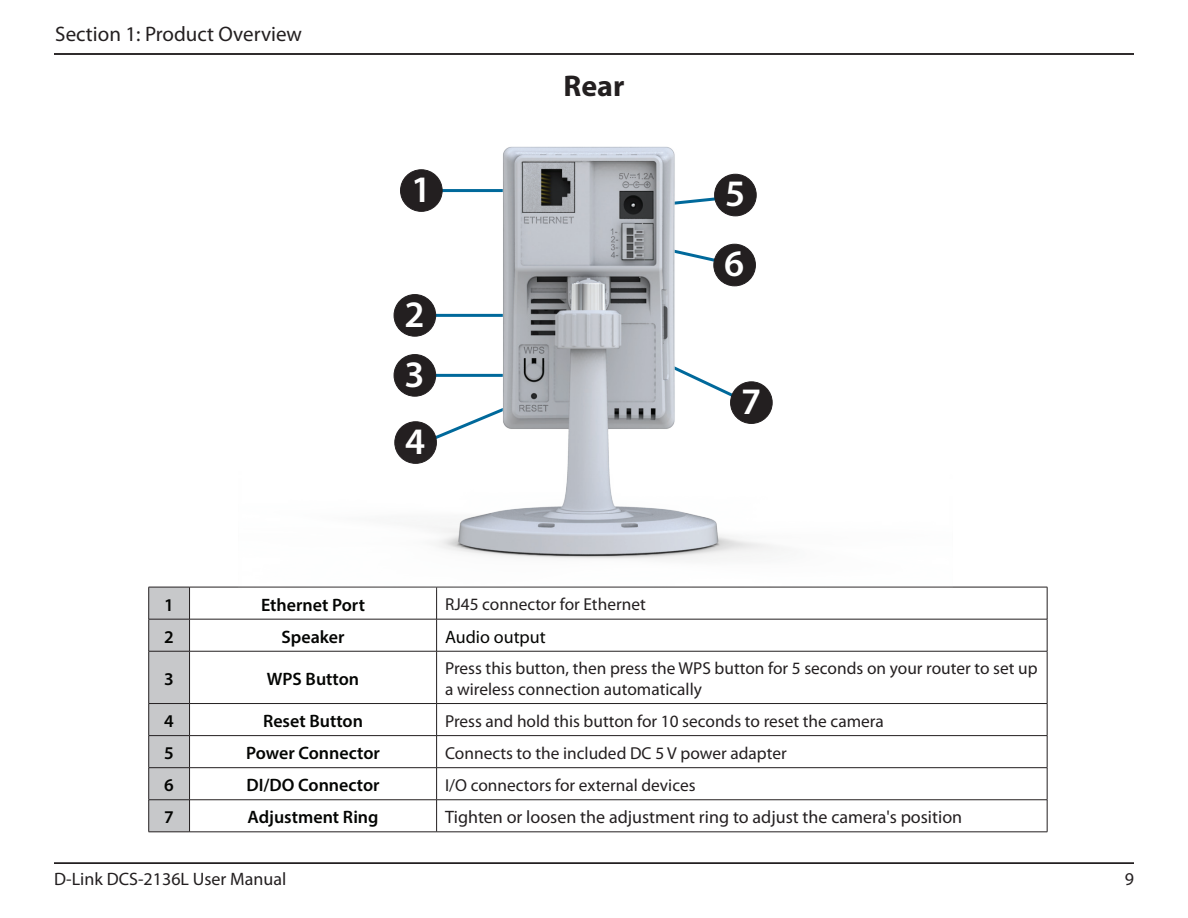
<style>
.page{position:relative;width:1188px;height:918px;background:#fff}
.page>*{position:absolute;margin:0;border:0;box-sizing:border-box;transform-origin:0 0}
.t1{font:600 37.5px/67.2px "Myriad Pro";color:#fff}
.t2{font:700 30px "Myriad Pro";color:#231f20}
.t3{font:21px "Myriad Pro";color:#231f20}
.t4{font:600 18px "Myriad Pro";color:#040503}
.t5{font:18px "Myriad Pro";color:#231f20}
.t6{font:18px "Myriad Pro";color:#040503}
.t7{font:17.4px/20.9px "Myriad Pro";color:#231f20}
</style>
<div class="page">
<hr style="left:54px;top:53px;width:1080px;height:2px;background:#231f20">
<hr style="left:54px;top:862px;width:1080px;height:2px;background:#231f20">
<svg style="left:149px;top:588px;width:40px;height:244px;background:#c3c4c6"></svg>
<hr style="left:148px;top:587px;width:1px;height:32px;background:#231f20">
<hr style="left:149px;top:587px;width:41px;height:1px;background:#231f20">
<hr style="left:189px;top:587px;width:1px;height:32px;background:#231f20">
<hr style="left:190px;top:587px;width:247px;height:1px;background:#231f20">
<hr style="left:436px;top:587px;width:1px;height:32px;background:#231f20">
<hr style="left:1047px;top:587px;width:1px;height:32px;background:#231f20">
<hr style="left:437px;top:587px;width:610px;height:1px;background:#231f20">
<hr style="left:148px;top:619px;width:1px;height:32px;background:#231f20">
<hr style="left:149px;top:619px;width:41px;height:1px;background:#231f20">
<hr style="left:189px;top:619px;width:1px;height:32px;background:#231f20">
<hr style="left:190px;top:619px;width:247px;height:1px;background:#231f20">
<hr style="left:436px;top:619px;width:1px;height:32px;background:#231f20">
<hr style="left:1047px;top:619px;width:1px;height:32px;background:#231f20">
<hr style="left:437px;top:619px;width:610px;height:1px;background:#231f20">
<hr style="left:148px;top:651px;width:1px;height:52px;background:#231f20">
<hr style="left:149px;top:651px;width:41px;height:1px;background:#231f20">
<hr style="left:189px;top:651px;width:1px;height:52px;background:#231f20">
<hr style="left:190px;top:651px;width:247px;height:1px;background:#231f20">
<hr style="left:436px;top:651px;width:1px;height:52px;background:#231f20">
<hr style="left:1047px;top:651px;width:1px;height:52px;background:#231f20">
<hr style="left:437px;top:651px;width:610px;height:1px;background:#231f20">
<hr style="left:148px;top:704px;width:1px;height:31px;background:#231f20">
<hr style="left:149px;top:703px;width:41px;height:1px;background:#231f20">
<hr style="left:189px;top:704px;width:1px;height:31px;background:#231f20">
<hr style="left:190px;top:703px;width:247px;height:1px;background:#231f20">
<hr style="left:436px;top:704px;width:1px;height:31px;background:#231f20">
<hr style="left:1047px;top:704px;width:1px;height:31px;background:#231f20">
<hr style="left:437px;top:703px;width:610px;height:1px;background:#231f20">
<hr style="left:148px;top:736px;width:1px;height:31px;background:#231f20">
<hr style="left:149px;top:735px;width:41px;height:1px;background:#231f20">
<hr style="left:189px;top:736px;width:1px;height:31px;background:#231f20">
<hr style="left:190px;top:735px;width:247px;height:1px;background:#231f20">
<hr style="left:436px;top:736px;width:1px;height:31px;background:#231f20">
<hr style="left:1047px;top:736px;width:1px;height:31px;background:#231f20">
<hr style="left:437px;top:735px;width:610px;height:1px;background:#231f20">
<hr style="left:148px;top:768px;width:1px;height:32px;background:#231f20">
<hr style="left:149px;top:767px;width:41px;height:1px;background:#231f20">
<hr style="left:189px;top:768px;width:1px;height:32px;background:#231f20">
<hr style="left:190px;top:767px;width:247px;height:1px;background:#231f20">
<hr style="left:436px;top:768px;width:1px;height:32px;background:#231f20">
<hr style="left:1047px;top:768px;width:1px;height:32px;background:#231f20">
<hr style="left:437px;top:767px;width:610px;height:1px;background:#231f20">
<hr style="left:148px;top:800px;width:1px;height:32px;background:#231f20">
<hr style="left:149px;top:800px;width:41px;height:1px;background:#231f20">
<hr style="left:149px;top:832px;width:41px;height:1px;background:#231f20">
<hr style="left:189px;top:800px;width:1px;height:32px;background:#231f20">
<hr style="left:190px;top:800px;width:247px;height:1px;background:#231f20">
<hr style="left:190px;top:832px;width:247px;height:1px;background:#231f20">
<hr style="left:436px;top:800px;width:1px;height:32px;background:#231f20">
<hr style="left:1047px;top:800px;width:1px;height:32px;background:#231f20">
<hr style="left:437px;top:800px;width:610px;height:1px;background:#231f20">
<hr style="left:437px;top:832px;width:610px;height:1px;background:#231f20">
<img style="left:239px;top:146px;width:714px;height:443px">
<p class="t3" style="left:55px;top:21px;width:248px">Section 1: Product Overview</p>
<h1 class="t1" style="left:411px;top:155px;width:22px">1</h1>
<h1 class="t1" style="left:405px;top:279px;width:22px">2</h1>
<h1 class="t1" style="left:405px;top:339px;width:22px">3<br>4</h1>
<h2 class="t2" style="left:564px;top:66px;width:62px">Rear</h2>
<h1 class="t1" style="left:724px;top:158px;width:22px;line-height:70.1px">5<br>6</h1>
<h1 class="t1" style="left:741px;top:367px;width:22px">7</h1>
<p class="t4" style="left:164px;top:593px;width:11px">1</p>
<p class="t4" style="left:261px;top:593px;width:106px">Ethernet Port</p>
<p class="t7" style="left:445px;top:594px;width:202px">RJ45 connector for Ethernet</p>
<p class="t4" style="left:164px;top:625px;width:11px">2</p>
<p class="t4" style="left:282px;top:625px;width:65px">Speaker</p>
<p class="t6" style="left:445px;top:626px;width:102px">Audio output</p>
<p class="t4" style="left:164px;top:667px;width:11px">3</p>
<p class="t4" style="left:267px;top:667px;width:94px">WPS Button</p>
<p class="t7" style="left:445px;top:658px;width:594px">Press this button, then press the WPS button for 5 seconds on your router to set up a wireless connection automatically</p>
<p class="t4" style="left:164px;top:710px;width:11px">4</p>
<p class="t4" style="left:263px;top:710px;width:102px">Reset Button</p>
<p class="t7" style="left:445px;top:710px;width:440px">Press and hold this button for 10 seconds to reset the camera</p>
<p class="t4" style="left:164px;top:742px;width:11px">5</p>
<p class="t4" style="left:246px;top:742px;width:135px">Power Connector</p>
<p class="t7" style="left:445px;top:742px;width:343px">Connects to the included DC 5 V power adapter</p>
<p class="t4" style="left:164px;top:774px;width:11px">6</p>
<p class="t4" style="left:246px;top:774px;width:135px">DI/DO Connector</p>
<p class="t7" style="left:445px;top:774px;width:252px">I/O connectors for external devices</p>
<p class="t4" style="left:164px;top:806px;width:11px">7</p>
<p class="t4" style="left:248px;top:806px;width:133px">Adjustment Ring</p>
<p class="t5" style="left:445px;top:806px;width:519px">Tighten or loosen the adjustment ring to adjust the camera's position</p>
<p class="t5" style="left:54px;top:868px;width:234px">D-Link DCS-2136L User Manual</p>
<p class="t5" style="left:1125px;top:868px;width:11px">9</p>
</div>
